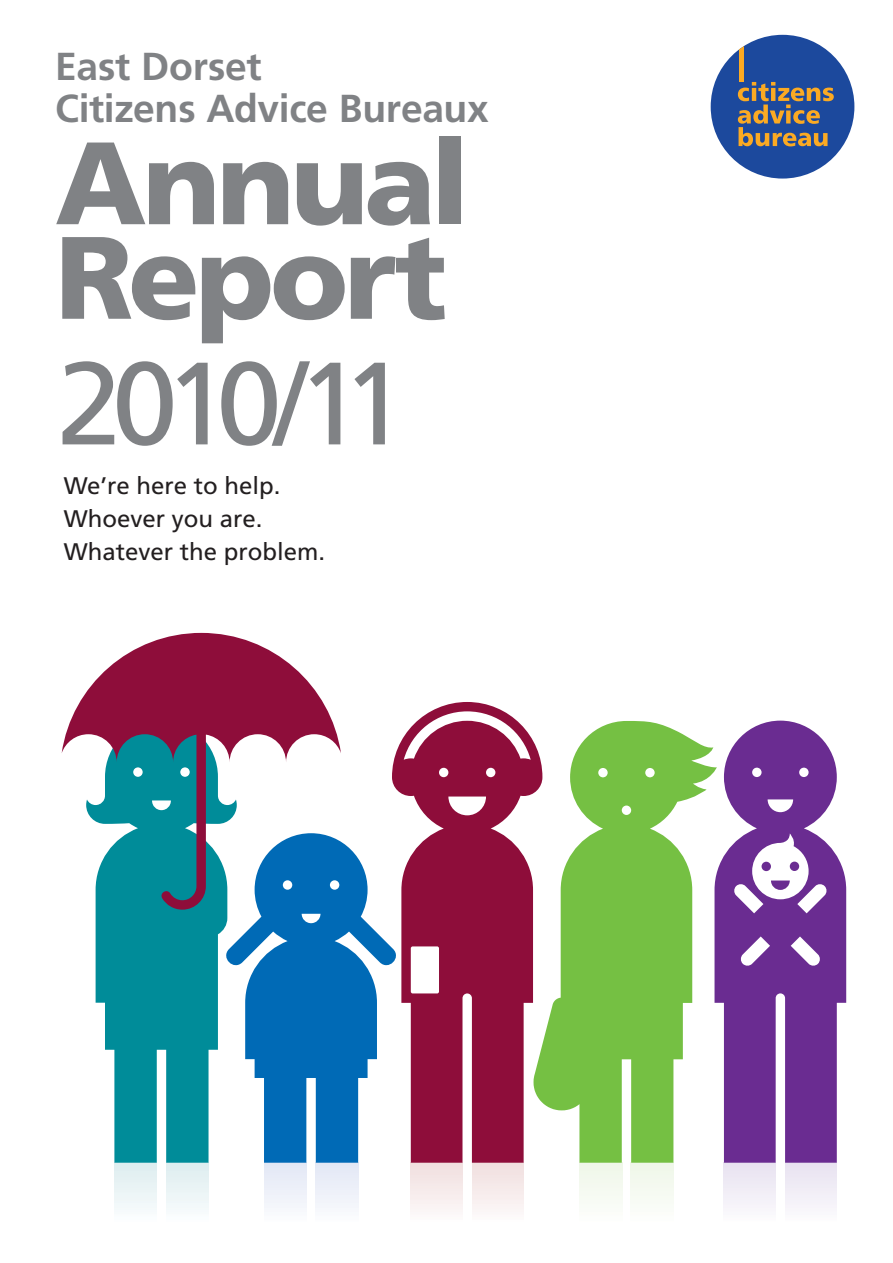
<style>
.page{position:relative;width:893px;height:1263px;background:#fff}
.page>*{position:absolute;margin:0;border:0;box-sizing:border-box;transform-origin:0 0}
.t1{font:900 117px/94.5px "Frutiger LT";letter-spacing:-.035em;color:#808285}
.t2{font:117px "Frutiger LT";letter-spacing:-.11em;color:#808285}
.t3{font:700 39px/41.2px "Frutiger LT";letter-spacing:-.01em;color:#808285}
.t4{font:24px/33px "Frutiger LT";color:#231f20}
</style>
<div class="page">
<div style="left:114px;top:1162px;width:43px;height:101px;background:linear-gradient(to bottom,#e1eff1,#fff)"></div>
<div style="left:166px;top:1162px;width:43px;height:101px;background:linear-gradient(to bottom,#e1eff1,#fff)"></div>
<div style="left:264px;top:1162px;width:43px;height:101px;background:linear-gradient(to bottom,#e5e9f6,#fff)"></div>
<div style="left:316px;top:1162px;width:42px;height:101px;background:linear-gradient(to bottom,#e5e9f6,#fff)"></div>
<div style="left:411px;top:1162px;width:51px;height:101px;background:linear-gradient(to bottom,#f2e1e1,#fff)"></div>
<div style="left:472px;top:1162px;width:51px;height:101px;background:linear-gradient(to bottom,#f2e1e1,#fff)"></div>
<div style="left:580px;top:1162px;width:42px;height:101px;background:linear-gradient(to right,#fafcf7,#fafcf7)"></div>
<div style="left:631px;top:1162px;width:42px;height:101px;background:linear-gradient(to right,#fafcf7,#fafcf7)"></div>
<div style="left:724px;top:1162px;width:51px;height:101px;background:linear-gradient(to bottom,#eae5f2,#fff)"></div>
<div style="left:786px;top:1162px;width:50px;height:101px;background:linear-gradient(to bottom,#eae5f2,#fff)"></div>
<div style="left:711px;top:35px;width:143px;height:144px;background:#1c499d;border-radius:50%"></div>
<svg style="left:739px;top:46px;width:4px;height:35px"></svg>
<svg style="left:738px;top:82px;width:96px;height:64px"></svg>
<svg style="left:95px;top:910px;width:125px;height:253px;fill:#008c99"></svg>
<svg style="left:62px;top:633px;width:279px;height:277px"></svg>
<svg style="left:220px;top:833px;width:172px;height:330px;fill:#006ab6"></svg>
<svg style="left:302px;top:914px;width:18px;height:9px"></svg>
<div style="left:330px;top:880px;width:9px;height:10px;background:#fff;border-radius:50%"></div>
<div style="left:283px;top:880px;width:9px;height:10px;background:#fff;border-radius:50%"></div>
<svg style="left:392px;top:702px;width:141px;height:461px;fill:#8e0d3a"></svg>
<svg style="left:411px;top:946px;width:28px;height:47px"></svg>
<div style="left:439px;top:768px;width:9px;height:9px;background:#fff;border-radius:50%"></div>
<div style="left:486px;top:768px;width:9px;height:9px;background:#fff;border-radius:50%"></div>
<svg style="left:448px;top:796px;width:38px;height:19px"></svg>
<svg style="left:533px;top:721px;width:181px;height:442px;fill:#75c043"></svg>
<div style="left:598px;top:768px;width:10px;height:9px;background:#fff;border-radius:50%"></div>
<div style="left:645px;top:768px;width:10px;height:9px;background:#fff;border-radius:50%"></div>
<div style="left:622px;top:805px;width:9px;height:10px;background:#fff;border-radius:50%"></div>
<svg style="left:714px;top:721px;width:132px;height:442px;fill:#6a2c91"></svg>
<svg style="left:768px;top:799px;width:25px;height:13px"></svg>
<div style="left:799px;top:768px;width:10px;height:9px;background:#fff;border-radius:50%"></div>
<div style="left:752px;top:768px;width:10px;height:9px;background:#fff;border-radius:50%"></div>
<svg style="left:740px;top:936px;width:30px;height:30px"></svg>
<svg style="left:791px;top:936px;width:29px;height:30px"></svg>
<svg style="left:734px;top:833px;width:93px;height:80px"></svg>
<h2 class="t3" style="left:55px;top:46px;width:435px">East Dorset<br>Citizens Advice Bureaux</h2>
<h1 class="t1" style="left:55px;top:136px;width:415px">Annual<br>Report</h1>
<h1 class="t2" style="left:57px;top:335px;width:352px">2010/11</h1>
<p class="t4" style="left:64px;top:470px;width:263px">We’re here to help.<br>Whoever you are.<br>Whatever the problem.</p>
</div>
